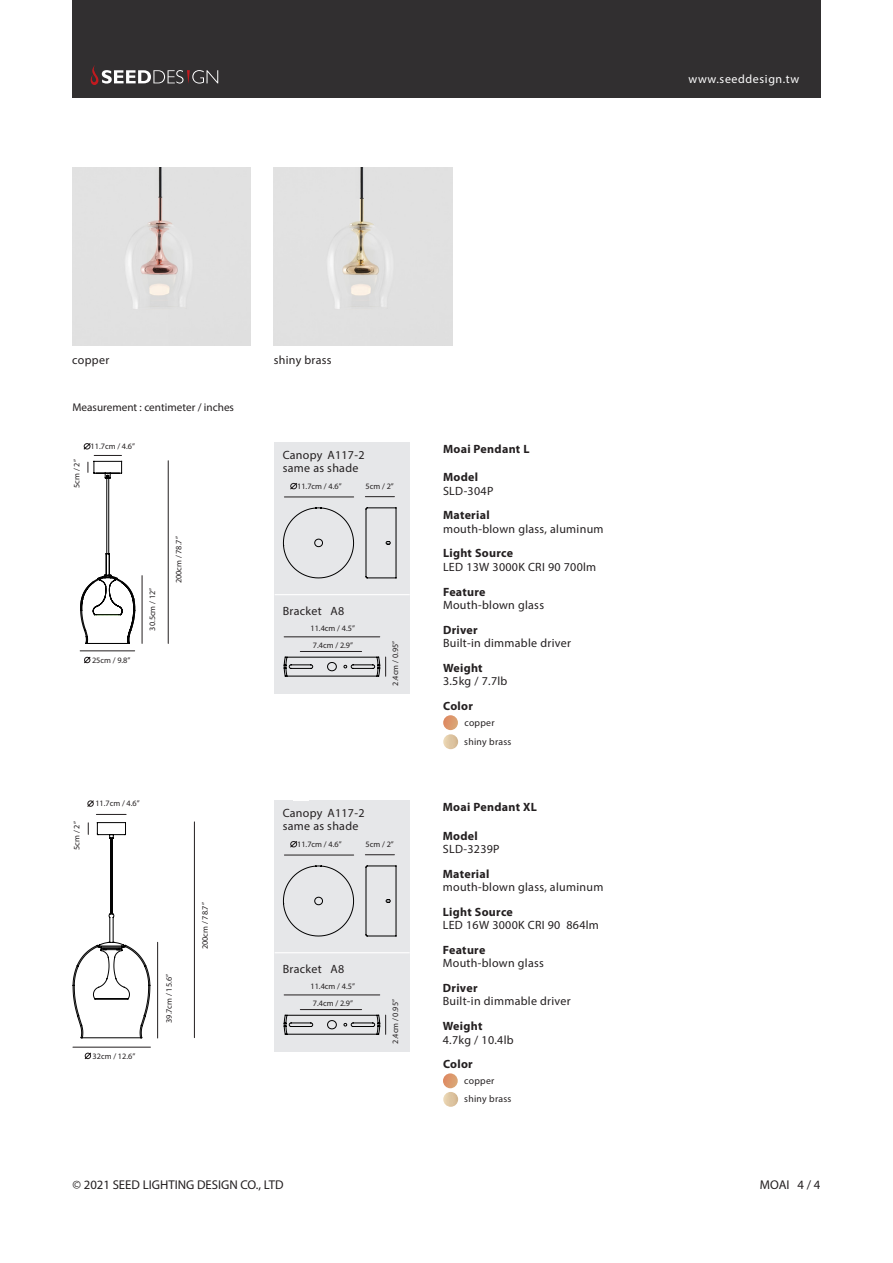
<style>
.page{position:relative;width:893px;height:1263px;background:#fff}
.page>*{position:absolute;margin:0;border:0;box-sizing:border-box;transform-origin:0 0}
.t1{font:12.75px "Myriad Pro";color:#231f20}
.t2{font:12px/13.5px "Myriad Pro";letter-spacing:.025em;color:#231f20}
.t3{font:700 12px "Myriad Pro";letter-spacing:.025em;color:#231f20}
.t4{font:12px "Myriad Pro";letter-spacing:.05em;color:#fff}
.t5{font:11.25px "Myriad Pro";color:#231f20}
.t6{font:9.75px "Myriad Pro";letter-spacing:.025em;color:#231f20}
.t7{font:8.25px "Myriad Pro";color:#231f20}
.s1{font-weight:700}
.s2{color:#fff}
</style>
<div class="page">
<div style="left:72px;top:0;width:749px;height:98px;background:#312f30"></div>
<svg style="left:90px;top:65px;width:128px;height:20px"></svg>
<div style="left:274px;top:800px;width:135px;height:252px;background:#e6e7e9"></div>
<svg style="left:84px;top:1052px;width:7px;height:7px"></svg>
<svg style="left:87px;top:800px;width:7px;height:7px"></svg>
<hr style="left:96px;top:814px;width:30px;height:1px;background:#231f20">
<img style="left:443px;top:1073px;width:15px;height:15px;border-radius:7px">
<hr style="left:194px;top:822px;width:1px;height:216px;background:#231f20">
<hr style="left:73px;top:1047px;width:77px;height:1px;background:#231f20">
<hr style="left:157px;top:942px;width:1px;height:96px;background:#231f20">
<svg style="left:72px;top:822px;width:79px;height:217px"></svg>
<svg style="left:84px;top:656px;width:7px;height:7px"></svg>
<img style="left:443px;top:715px;width:15px;height:15px;border-radius:7px">
<img style="left:443px;top:734px;width:15px;height:15px;border-radius:7px">
<img style="left:443px;top:1092px;width:15px;height:15px;border-radius:7px">
<hr style="left:80px;top:651px;width:55px;height:1px;background:#231f20">
<hr style="left:142px;top:576px;width:1px;height:67px;background:#231f20">
<hr style="left:168px;top:461px;width:1px;height:182px;background:#231f20">
<div style="left:72px;top:167px;width:179px;height:179px;background:#e1e1e1"></div>
<div style="left:274px;top:167px;width:178px;height:179px;background:#e1e1e1"></div>
<div style="left:275px;top:442px;width:135px;height:252px;background:#e6e7e9"></div>
<hr style="left:275px;top:594px;width:135px;height:1px;background:#fff">
<hr style="left:275px;top:952px;width:135px;height:1px;background:#fff">
<hr style="left:284px;top:497px;width:70px;height:1px;background:#231f20">
<hr style="left:284px;top:855px;width:70px;height:1px;background:#231f20">
<hr style="left:284px;top:636px;width:96px;height:1px;background:#231f20">
<hr style="left:284px;top:995px;width:96px;height:1px;background:#231f20">
<hr style="left:300px;top:651px;width:62px;height:1px;background:#231f20">
<hr style="left:300px;top:1009px;width:62px;height:1px;background:#231f20">
<svg style="left:365px;top:496px;width:29px;height:1px"></svg>
<svg style="left:365px;top:854px;width:29px;height:1px"></svg>
<svg style="left:283px;top:656px;width:103px;height:21px"></svg>
<svg style="left:283px;top:1014px;width:103px;height:21px"></svg>
<svg style="left:283px;top:507px;width:114px;height:72px"></svg>
<svg style="left:283px;top:865px;width:114px;height:72px"></svg>
<svg style="left:290px;top:483px;width:7px;height:7px"></svg>
<svg style="left:80px;top:443px;width:56px;height:201px"></svg>
<svg style="left:290px;top:841px;width:7px;height:7px"></svg>
<p class="t4" style="left:688px;top:72px;width:112px">www.seeddesign.tw</p>
<p class="t2" style="left:72px;top:353px;width:38px">copper</p>
<p class="t2" style="left:274px;top:353px;width:59px">shiny brass</p>
<p class="t5" style="left:72px;top:400px;width:163px">Measurement : centimeter / inches</p>
<p class="t7" style="left:72px;top:488px;width:30px;rotate:-90deg">5cm / 2”</p>
<p class="t7" style="left:91px;top:441px;width:46px">11.7cm / 4.6”</p>
<p class="t7" style="left:92px;top:655px;width:40px">25cm / 9.8”</p>
<p class="t7" style="left:147px;top:631px;width:44px;rotate:-90deg">30.5cm / 12”</p>
<p class="t7" style="left:174px;top:583px;width:48px;rotate:-90deg">200cm / 78.7”</p>
<p class="t2" style="left:283px;top:448px;width:83px">Canopy A117-2</p>
<p class="t2" style="left:283px;top:461px;width:77px">same as shade</p>
<p class="t7" style="left:297px;top:481px;width:46px">11.7cm / 4.6”</p>
<p class="t7" style="left:366px;top:481px;width:30px">5cm / 2”</p>
<p class="t2" style="left:283px;top:604px;width:63px">Bracket A8</p>
<p class="t7" style="left:310px;top:623px;width:46px">11.4cm / 4.5”</p>
<p class="t7" style="left:313px;top:640px;width:42px">7.4cm / 2.9”</p>
<p class="t7" style="left:390px;top:685px;width:46px;rotate:-90deg">2.4cm / 0.95”</p>
<p class="t3" style="left:443px;top:442px;width:88px">Moai Pendant L</p>
<p class="t3" style="left:443px;top:471px;width:37px">Model</p>
<p class="t2" style="left:443px;top:484px;width:52px">SLD-304P</p>
<p class="t3" style="left:443px;top:509px;width:48px">Material</p>
<p class="t2" style="left:443px;top:522px;width:162px">mouth-blown glass, aluminum</p>
<p class="t3" style="left:443px;top:547px;width:72px">Light Source</p>
<p class="t2" style="left:443px;top:560px;width:155px">LED 13W 3000K CRI 90 700lm</p>
<p class="t3" style="left:443px;top:585px;width:44px">Feature</p>
<p class="t2" style="left:443px;top:598px;width:103px">Mouth-blown glass</p>
<p class="t2" style="left:443px;top:623px;width:129px"><span class="s1">Driver<br></span>Built-in dimmable driver</p>
<p class="t3" style="left:443px;top:661px;width:41px">Weight</p>
<p class="t2" style="left:443px;top:674px;width:66px">3.5kg / 7.7lb</p>
<p class="t3" style="left:443px;top:699px;width:31px">Color</p>
<p class="t6" style="left:464px;top:716px;width:32px">copper</p>
<p class="t6" style="left:464px;top:735px;width:49px">shiny brass</p>
<p class="t7" style="left:72px;top:850px;width:30px;rotate:-90deg">5cm / 2”</p>
<p class="t7" style="left:95px;top:798px;width:46px">11.7cm / 4.6”</p>
<p class="t7" style="left:93px;top:1051px;width:44px">32cm / 12.6”</p>
<p class="t3" style="left:443px;top:800px;width:96px">Moai Pendant XL</p>
<p class="t3" style="left:443px;top:829px;width:37px">Model</p>
<p class="t2" style="left:443px;top:842px;width:58px">SLD-3239P</p>
<p class="t3" style="left:443px;top:867px;width:48px">Material</p>
<p class="t2" style="left:443px;top:880px;width:162px">mouth-blown glass, aluminum</p>
<p class="t3" style="left:443px;top:905px;width:72px">Light Source</p>
<p class="t2" style="left:443px;top:918px;width:158px">LED 16W 3000K CRI 90 864lm</p>
<p class="t3" style="left:443px;top:943px;width:44px">Feature</p>
<p class="t2" style="left:443px;top:956px;width:103px">Mouth-blown glass</p>
<p class="t2" style="left:283px;top:806px;width:83px">Canopy A117-2</p>
<p class="t2" style="left:283px;top:819px;width:77px">same as shade</p>
<p class="t7" style="left:297px;top:839px;width:46px">11.7cm / 4.6”</p>
<p class="t7" style="left:366px;top:839px;width:30px">5cm / 2”</p>
<p class="t7" style="left:200px;top:949px;width:48px;rotate:-90deg">200cm / 78.7”</p>
<p class="t2" style="left:283px;top:962px;width:63px">Bracket A8</p>
<p class="t7" style="left:164px;top:1023px;width:50px;rotate:-90deg">39.7cm / 15.6”</p>
<p class="t3" style="left:443px;top:981px;width:36px">Driver</p>
<p class="t7" style="left:310px;top:981px;width:46px">11.4cm / 4.5”</p>
<p class="t2" style="left:443px;top:994px;width:129px">Built-in dimmable driver</p>
<p class="t7" style="left:390px;top:1043px;width:46px;rotate:-90deg">2.4cm / 0.95”</p>
<p class="t7" style="left:313px;top:998px;width:42px">7.4cm / 2.9”</p>
<p class="t3" style="left:443px;top:1019px;width:41px">Weight</p>
<p class="t2" style="left:443px;top:1032px;width:72px">4.7kg / 10.4lb</p>
<p class="t3" style="left:443px;top:1057px;width:31px">Color</p>
<p class="t6" style="left:464px;top:1074px;width:32px">copper</p>
<p class="t6" style="left:464px;top:1093px;width:49px">shiny brass</p>
<p class="t1" style="left:72px;top:1177px;width:215px">© 2021 SEED LIGHTING DESIGN CO., LTD<span class="s2">.</span></p>
<p class="t1" style="left:760px;top:1177px;width:62px">MOAI 4 / 4</p>
</div>
